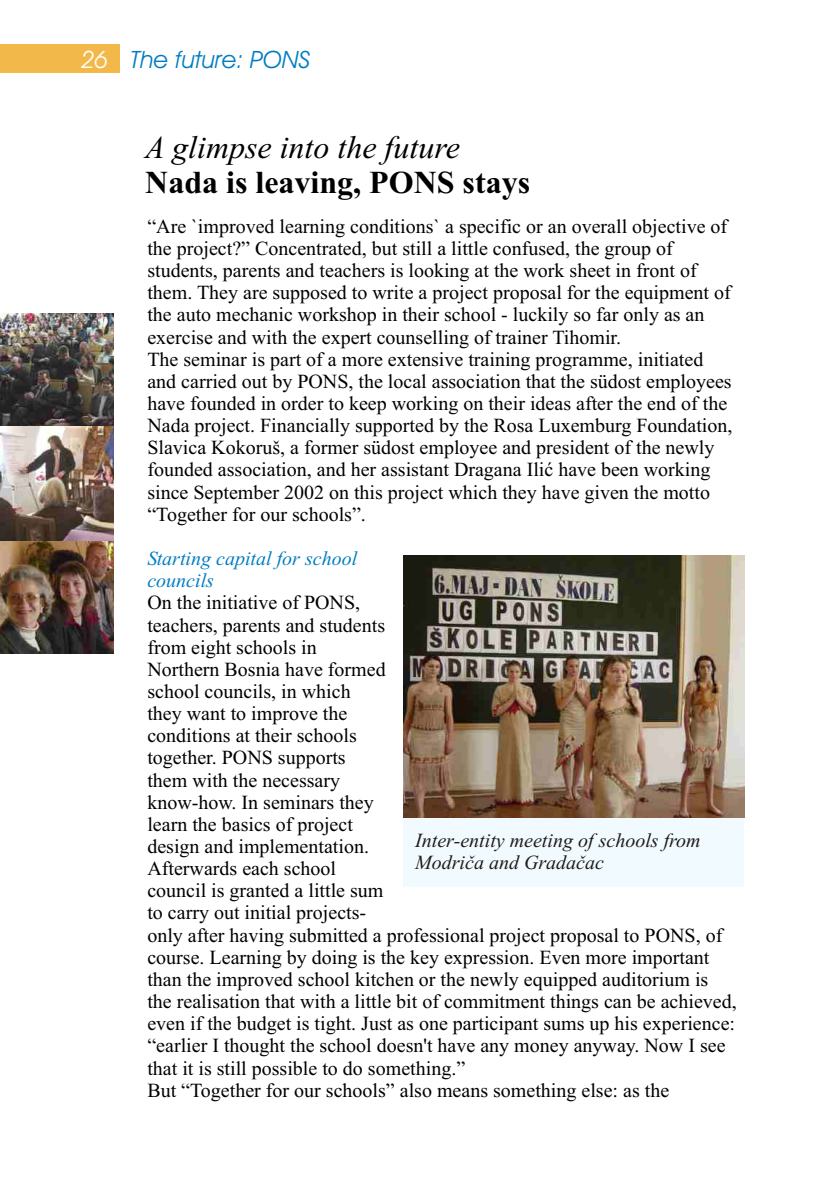
<style>
.page{position:relative;width:840px;height:1192px;background:#fff}
.page>*{position:absolute;margin:0;border:0;box-sizing:border-box;transform-origin:0 0}
.t1{font:700 32px "Times New Roman";color:#000}
.t2{font:italic 32px "Times New Roman";color:#000}
.t3{font:italic 24px "Avant Garde Bk BT";color:#007dc2}
.t4{font:20px/22.2px "Times New Roman";color:#000}
.t5{font:italic 20px/22.2px "Times New Roman";color:#1f1a17}
.t6{font:italic 20px/22.2px "Times New Roman";color:#007dc2}
.s1{color:#fff}
</style>
<div class="page">
<div style="left:0;top:44px;width:119px;height:28px;background:#f2b84a"></div>
<img style="left:0;top:313px;width:114px;height:340px">
<div style="left:404px;top:817px;width:340px;height:70px;background:#f0faff"></div>
<img style="left:404px;top:556px;width:340px;height:261px">
<p class="t3" style="left:81px;top:50px;width:231px"><span class="s1">26</span> The future: PONS</p>
<h1 class="t2" style="left:145px;top:135px;width:316px">A glimpse into the future</h1>
<h1 class="t1" style="left:145px;top:171px;width:386px">Nada is leaving, PONS stays</h1>
<p class="t4" style="left:147px;top:217px;width:587px">“Are `improved learning conditions` a specific or an overall objective of the project?” Concentrated, but still a little confused, the group of students, parents and teachers is looking at the work sheet in front of them. They are supposed to write a project proposal for the equipment of the auto mechanic workshop in their school - luckily so far only as an exercise and with the expert counselling of trainer Tihomir.<br>The seminar is part of a more extensive training programme, initiated and carried out by PONS, the local association that the südost employees have founded in order to keep working on their ideas after the end of the Nada project. Financially supported by the Rosa Luxemburg Foundation, Slavica Kokoruš, a former südost employee and president of the newly founded association, and her assistant Dragana Iliæ have been working since September 2002 on this project which they have given the motto “Together for our schools”.</p>
<p class="t6" style="left:147px;top:549px;width:211px">Starting capital for school councils</p>
<p class="t4" style="left:147px;top:594px;width:591px">On the initiative of PONS,<br>teachers, parents and students<br>from eight schools in<br>Northern Bosnia have formed<br>school councils, in which<br>they want to improve the<br>conditions at their schools<br>together. PONS supports<br>them with the necessary<br>know-how. In seminars they<br>learn the basics of project<br>design and implementation.<br>Afterwards each school<br>council is granted a little sum<br>to carry out initial projects-<br>only after having submitted a professional project proposal to PONS, of course. Learning by doing is the key expression. Even more important than the improved school kitchen or the newly equipped auditorium is the realisation that with a little bit of commitment things can be achieved, even if the budget is tight. Just as one participant sums up his experience: “earlier I thought the school doesn't have any money anyway. Now I see that it is still possible to do something.”<br>But “Together for our schools” also means something else: as the</p>
<p class="t5" style="left:415px;top:831px;width:287px">Inter-entity meeting of schools from<br>Modrièa and Gradaèac</p>
</div>
